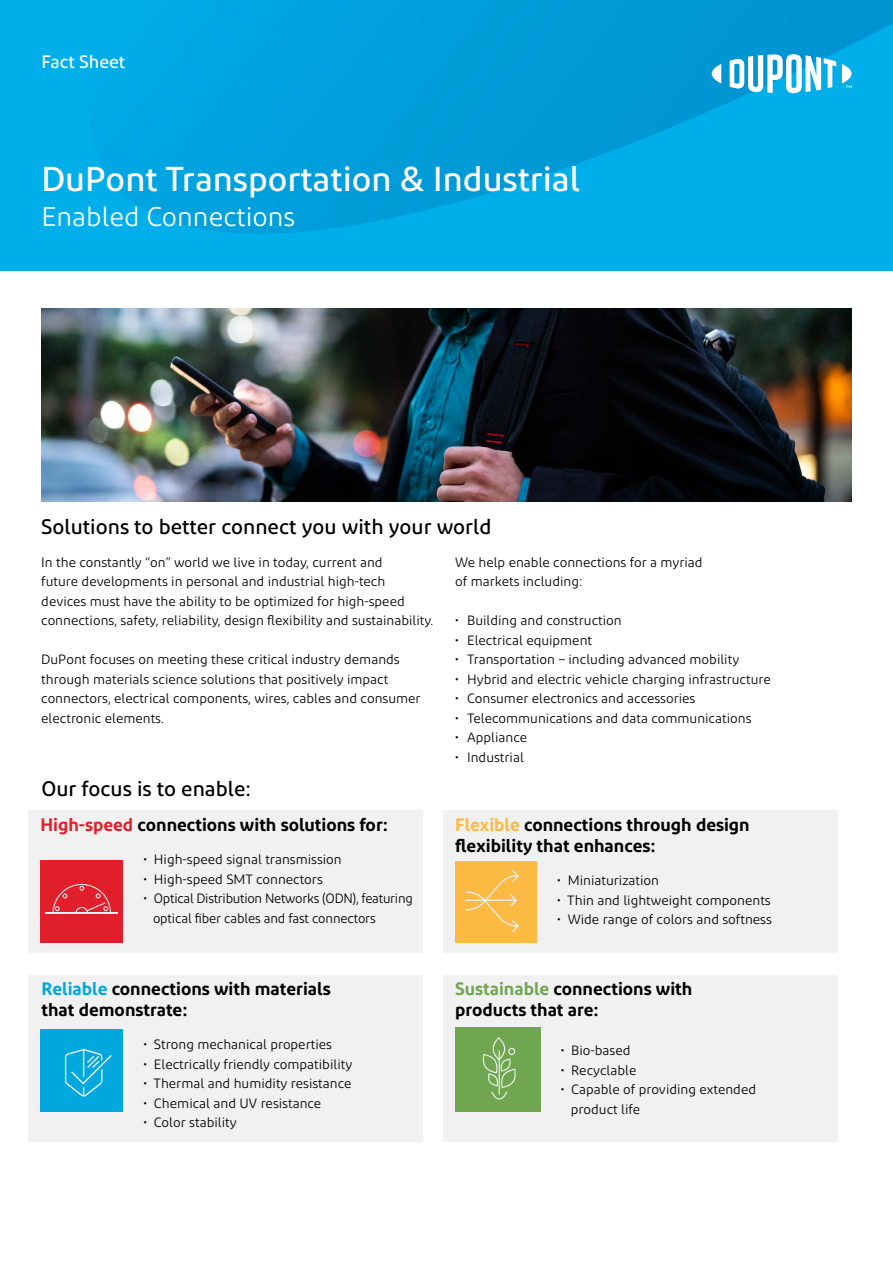
<style>
.page{position:relative;width:893px;height:1263px;background:#fff}
.page>*{position:absolute;margin:0;border:0;box-sizing:border-box;transform-origin:0 0}
.t1{font:500 34.5px "Diodrum";color:#fff}
.t2{font:27px "Diodrum";color:#fff}
.t3{font:500 21px "Diodrum";color:#000}
.t4{font:600 18px/21px "Diodrum";color:#000}
.t5{font:500 18px "Diodrum";color:#fff}
.t6{font:13.5px/19.5px "Diodrum";color:#000}
.t7{font:13.5px/19.5px "Diodrum";letter-spacing:-.02em;color:#000}
.s1{color:#e01f2b}
.s2{color:#00a8de}
.s3{color:#fcba42}
.s4{color:#70a64f}
</style>
<div class="page">
<div style="left:28px;top:810px;width:395px;height:143px;background:#f1f1f2"></div>
<div style="left:28px;top:975px;width:395px;height:167px;background:#f1f1f2"></div>
<div style="left:443px;top:810px;width:395px;height:143px;background:#f1f1f2"></div>
<div style="left:443px;top:975px;width:395px;height:167px;background:#f1f1f2"></div>
<div style="left:0;top:0;width:893px;height:270px;background:#00afea"></div>
<svg style="left:80px;top:0;width:813px;height:271px"></svg>
<svg style="left:712px;top:64px;width:9px;height:19px"></svg>
<svg style="left:730px;top:54px;width:106px;height:39px"></svg>
<svg style="left:842px;top:64px;width:9px;height:24px"></svg>
<div style="left:455px;top:861px;width:82px;height:81px;background:#fcba42"></div>
<svg style="left:465px;top:870px;width:54px;height:62px"></svg>
<img style="left:41px;top:308px;width:810px;height:193px">
<div style="left:40px;top:860px;width:83px;height:82px;background:#e01f2b"></div>
<hr style="left:46px;top:913px;width:72px;height:1px;background:#edf0f0">
<svg style="left:53px;top:884px;width:58px;height:29px"></svg>
<div style="left:40px;top:1029px;width:83px;height:83px;background:#00a8de"></div>
<svg style="left:65px;top:1049px;width:47px;height:47px"></svg>
<div style="left:455px;top:1027px;width:85px;height:85px;background:#70a64f"></div>
<svg style="left:482px;top:1037px;width:34px;height:62px"></svg>
<h3 class="t5" style="left:41px;top:50px;width:85px">Fact Sheet</h3>
<h1 class="t1" style="left:41px;top:158px;width:540px">DuPont Transportation &amp; Industrial</h1>
<h2 class="t2" style="left:41px;top:200px;width:255px">Enabled Connections</h2>
<h3 class="t3" style="left:41px;top:514px;width:452px">Solutions to better connect you with your world</h3>
<p class="t6" style="left:41px;top:552px;width:394px">In the constantly “on” world we live in today, current and<br>future developments in personal and industrial high-tech devices must have the ability to be optimized for high-speed connections, safety, reliability, design flexibility and sustainability.</p>
<p class="t6" style="left:41px;top:649px;width:381px">DuPont focuses on meeting these critical industry demands through materials science solutions that positively impact connectors, electrical components, wires, cables and consumer electronic elements.</p>
<h3 class="t3" style="left:41px;top:775px;width:211px">Our focus is to enable:</h3>
<h3 class="t4" style="left:40px;top:814px;width:349px"><span class="s1">High-speed</span> connections with solutions for:</h3>
<p class="t6" style="left:144px;top:850px;width:200px">• High-speed signal transmission</p>
<p class="t6" style="left:144px;top:869px;width:181px">• High-speed SMT connectors</p>
<p class="t7" style="left:153px;top:889px;width:261px;text-indent:-10px">• Optical Distribution Networks (ODN), featuring optical fiber cables and fast connectors</p>
<h3 class="t4" style="left:41px;top:978px;width:291px"><span class="s2">Reliable</span> connections with materials that demonstrate:</h3>
<p class="t6" style="left:144px;top:1034px;width:190px">• Strong mechanical properties</p>
<p class="t6" style="left:144px;top:1054px;width:210px">• Electrically friendly compatibility</p>
<p class="t6" style="left:144px;top:1073px;width:210px">• Thermal and humidity resistance</p>
<p class="t6" style="left:144px;top:1093px;width:179px">• Chemical and UV resistance</p>
<p class="t6" style="left:144px;top:1112px;width:95px">• Color stability</p>
<p class="t6" style="left:455px;top:552px;width:249px">We help enable connections for a myriad of markets including:</p>
<p class="t6" style="left:455px;top:610px;width:168px">• Building and construction</p>
<p class="t6" style="left:455px;top:630px;width:139px">• Electrical equipment</p>
<p class="t6" style="left:455px;top:649px;width:286px">• Transportation – including advanced mobility</p>
<p class="t6" style="left:455px;top:669px;width:317px">• Hybrid and electric vehicle charging infrastructure</p>
<p class="t6" style="left:455px;top:688px;width:242px">• Consumer electronics and accessories</p>
<p class="t6" style="left:455px;top:708px;width:298px">• Telecommunications and data communications</p>
<p class="t6" style="left:455px;top:727px;width:73px">• Appliance</p>
<p class="t6" style="left:455px;top:747px;width:70px">• Industrial</p>
<h3 class="t4" style="left:455px;top:814px;width:296px"><span class="s3">Flexible</span> connections through design flexibility that enhances:</h3>
<p class="t6" style="left:557px;top:871px;width:103px">• Miniaturization</p>
<p class="t6" style="left:557px;top:890px;width:215px">• Thin and lightweight components</p>
<p class="t6" style="left:557px;top:910px;width:216px">• Wide range of colors and softness</p>
<h3 class="t4" style="left:455px;top:978px;width:239px"><span class="s4">Sustainable</span> connections with products that are:</h3>
<p class="t6" style="left:561px;top:1040px;width:71px">• Bio-based</p>
<p class="t6" style="left:561px;top:1060px;width:77px">• Recyclable</p>
<p class="t6" style="left:571px;top:1079px;width:187px;text-indent:-10px">• Capable of providing extended product life</p>
</div>
